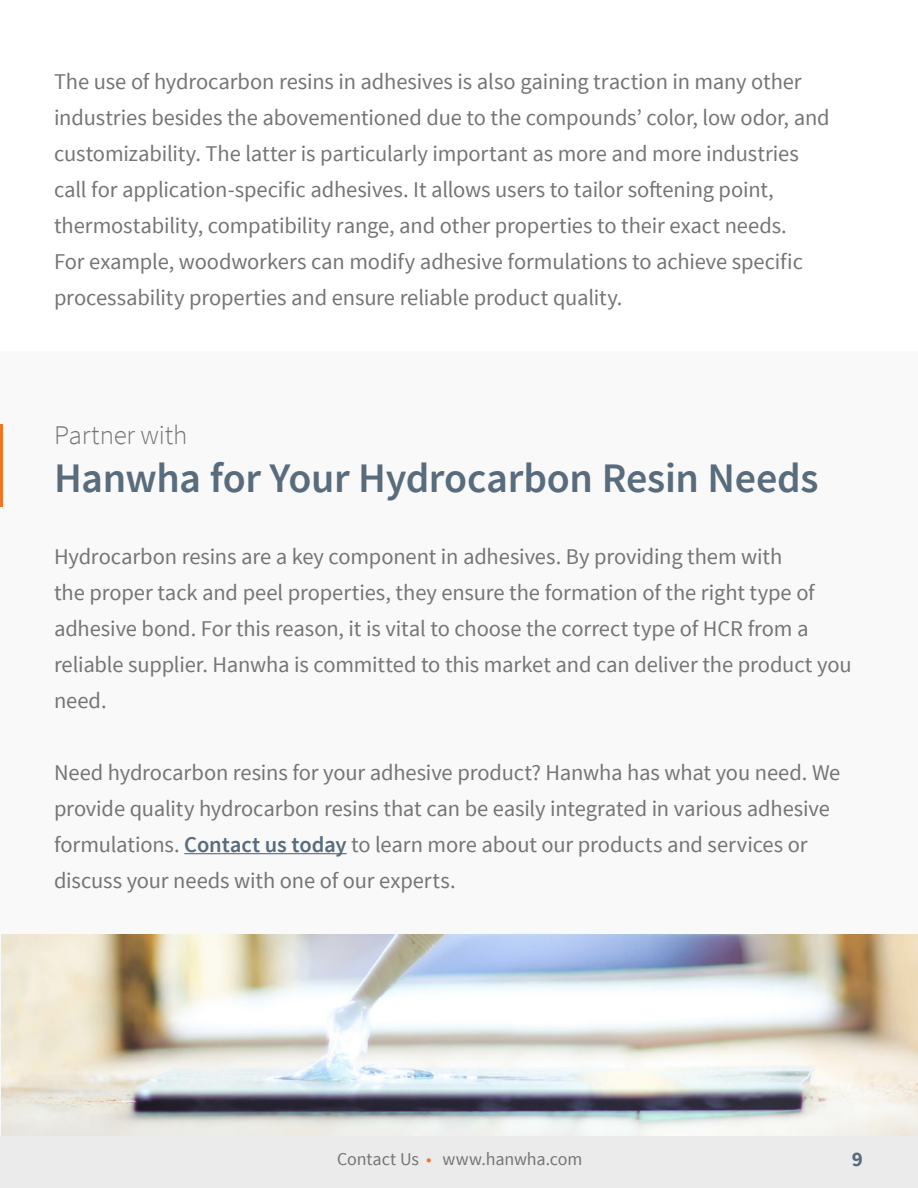
<style>
.page{position:relative;width:918px;height:1188px;background:#fff}
.page>*{position:absolute;margin:0;border:0;box-sizing:border-box;transform-origin:0 0}
.H2{font:600 42px "Source Sans Pro";letter-spacing:-.01em;color:#586c7d}
.H2-2{font:300 27px "Source Sans Pro";letter-spacing:-.01em;color:#767576}
.Body{font:22.5px/36px "Source Sans Pro";letter-spacing:-.005em;color:#767576}
.t1{font:700 21px "Source Sans Pro";color:#586c7d}
.t2{font:18px "Source Sans Pro";letter-spacing:-.005em;color:#767576}
.s1{font-weight:600;color:#586c7d}
.s2{color:#f47421}
</style>
<div class="page">
<div style="left:0;top:1131px;width:918px;height:57px;background:#ebebeb"></div>
<div style="left:0;top:351px;width:918px;height:785px;background:#faf9f9"></div>
<hr style="left:184px;top:853px;width:163px;height:1px;background:#586c7d">
<hr style="left:0;top:424px;width:3px;height:83px;background:#f47421">
<img style="left:2px;top:934px;width:916px;height:202px">
<p class="Body" style="left:54px;top:64px;width:777px">The use of hydrocarbon resins in adhesives is also gaining traction in many other industries besides the abovementioned due to the compounds’ color, low odor, and customizability. The latter is particularly important as more and more industries call for application-specific adhesives. It allows users to tailor softening point, thermostability, compatibility range, and other properties to their exact needs.<br>For example, woodworkers can modify adhesive formulations to achieve specific processability properties and ensure reliable product quality.</p>
<h3 class="H2-2" style="left:54px;top:419px;width:135px">Partner with</h3>
<h3 class="H2" style="left:54px;top:452px;width:766px">Hanwha for Your Hydrocarbon Resin Needs</h3>
<p class="Body" style="left:54px;top:539px;width:799px">Hydrocarbon resins are a key component in adhesives. By providing them with<br>the proper tack and peel properties, they ensure the formation of the right type of adhesive bond. For this reason, it is vital to choose the correct type of HCR from a reliable supplier. Hanwha is committed to this market and can deliver the product you need.</p>
<p class="Body" style="left:54px;top:755px;width:788px">Need hydrocarbon resins for your adhesive product? Hanwha has what you need. We provide quality hydrocarbon resins that can be easily integrated in various adhesive formulations. <span class="s1">Contact us today</span> to learn more about our products and services or discuss your needs with one of our experts.</p>
<p class="t2" style="left:337px;top:1148px;width:247px">Contact Us <span class="s2">•</span> www.hanwha.com</p>
<p class="t1" style="left:852px;top:1145px;width:13px">9</p>
</div>
